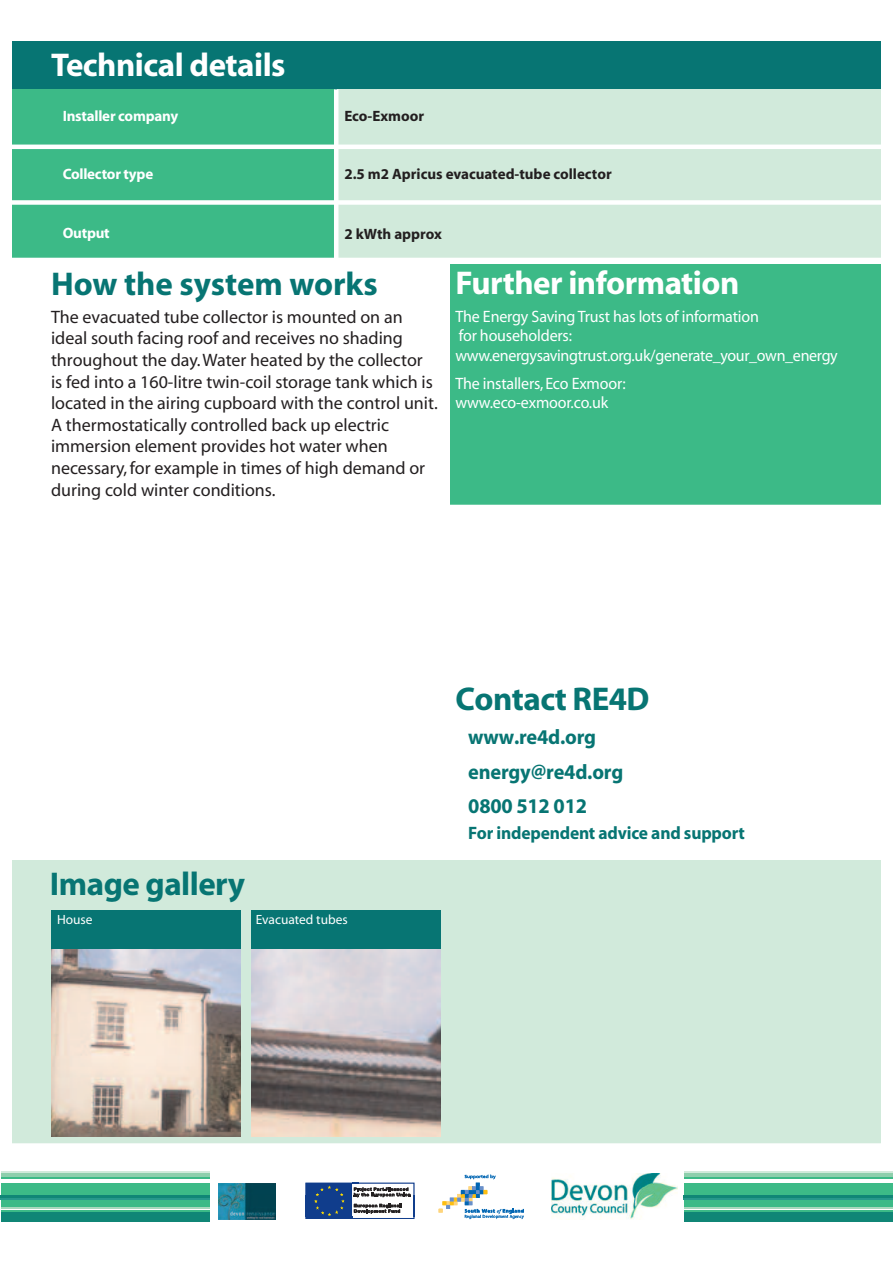
<style>
.page{position:relative;width:893px;height:1263px;background:#fff}
.page>*{position:absolute;margin:0;border:0;box-sizing:border-box;transform-origin:0 0}
.t1{font:700 33px "Myriad";letter-spacing:-.015em;color:#077573}
.t2{font:700 33px "Myriad";letter-spacing:-.015em;color:#fff}
.t3{font:700 21px/34.5px "Myriad";letter-spacing:-.01em;color:#077573}
.t4{font:18px/21.6px "Myriad";color:#231f20}
.t5{font:700 18px "Myriad";letter-spacing:-.01em;color:#077573}
.t6{font:16.5px/19.5px "Myriad";letter-spacing:-.01em;color:#fff}
.t7{font:700 15px "Myriad";color:#231f20}
.t8{font:700 15px "Myriad";letter-spacing:-.015em;color:#fff}
.t9{font:13.5px "Myriad";color:#fff}
</style>
<div class="page">
<div style="left:450px;top:265px;width:432px;height:250px;background:#3cba87"></div>
<div style="left:1px;top:1194px;width:209px;height:28px;background:#108676"></div>
<div style="left:1px;top:1172px;width:209px;height:40px;background:#3cba87"></div>
<svg style="left:1px;top:1172px;width:209px;height:4px"></svg>
<hr style="left:1px;top:1171px;width:209px;height:1px;background:#d1eadb">
<hr style="left:1px;top:1178px;width:209px;height:4px;background:#fff">
<hr style="left:1px;top:1177px;width:209px;height:2px;background:#3cba87">
<svg style="left:1px;top:1195px;width:209px;height:4px"></svg>
<hr style="left:1px;top:1199px;width:209px;height:1px;background:#27988b">
<hr style="left:1px;top:1207px;width:209px;height:2px;background:#fff">
<hr style="left:1px;top:1207px;width:209px;height:1px;background:#a8d8bd">
<div style="left:684px;top:1194px;width:209px;height:28px;background:#108676"></div>
<div style="left:684px;top:1172px;width:209px;height:40px;background:#3cba87"></div>
<svg style="left:684px;top:1172px;width:209px;height:4px"></svg>
<hr style="left:684px;top:1171px;width:209px;height:1px;background:#d1eadb">
<hr style="left:684px;top:1178px;width:209px;height:4px;background:#fff">
<hr style="left:684px;top:1177px;width:209px;height:2px;background:#3cba87">
<svg style="left:684px;top:1195px;width:209px;height:4px"></svg>
<hr style="left:684px;top:1199px;width:209px;height:1px;background:#27988b">
<hr style="left:684px;top:1207px;width:209px;height:2px;background:#fff">
<hr style="left:684px;top:1207px;width:209px;height:1px;background:#a8d8bd">
<div style="left:1px;top:41px;width:881px;height:49px;background:#077573"></div>
<div style="left:0;top:861px;width:893px;height:292px;background:#d1eadb"></div>
<div style="left:51px;top:910px;width:189px;height:42px;background:#077573"></div>
<div style="left:251px;top:910px;width:190px;height:42px;background:#077573"></div>
<img style="left:51px;top:949px;width:189px;height:187px">
<img style="left:251px;top:949px;width:190px;height:187px">
<img style="left:551px;top:1173px;width:127px;height:46px">
<img style="left:219px;top:1183px;width:57px;height:36px">
<div style="left:306px;top:1183px;width:46px;height:35px;background:#103d8c"></div>
<img style="left:306px;top:1218px;width:46px;height:1px">
<svg style="left:314px;top:1185px;width:31px;height:31px"></svg>
<svg style="left:352px;top:1183px;width:63px;height:36px"></svg>
<svg style="left:439px;top:1174px;width:85px;height:45px"></svg>
<img style="left:442px;top:1195px;width:34px;height:10px">
<img style="left:446px;top:1195px;width:26px;height:14px">
<div style="left:10px;top:89px;width:325px;height:56px;background:#3cba87"></div>
<div style="left:337px;top:89px;width:546px;height:56px;background:#d1eadb"></div>
<div style="left:10px;top:147px;width:325px;height:55px;background:#3cba87"></div>
<div style="left:337px;top:147px;width:546px;height:55px;background:#d1eadb"></div>
<div style="left:10px;top:204px;width:325px;height:55px;background:#3cba87"></div>
<div style="left:337px;top:204px;width:546px;height:55px;background:#d1eadb"></div>
<hr style="left:0;top:145px;width:886px;height:4px;background:#fff">
<div style="left:0;top:200px;width:886px;height:5px;background:#fff"></div>
<hr style="left:0;top:258px;width:886px;height:4px;background:#fff">
<hr style="left:334px;top:89px;width:4px;height:172px;background:#fff">
<div style="left:447px;top:505px;width:446px;height:12px;background:#fff"></div>
<div style="left:0;top:0;width:893px;height:1155px;border:12px solid #fff"></div>
<h1 class="t2" style="left:51px;top:52px;width:236px">Technical details</h1>
<p class="t8" style="left:63px;top:110px;width:117px">Installer company</p>
<p class="t7" style="left:344px;top:111px;width:81px">Eco-Exmoor</p>
<p class="t8" style="left:63px;top:169px;width:92px">Collector type</p>
<p class="t7" style="left:344px;top:168px;width:269px">2.5 m2 Apricus evacuated-tube collector</p>
<p class="t8" style="left:63px;top:227px;width:49px">Output</p>
<p class="t7" style="left:344px;top:228px;width:99px">2 kWth approx</p>
<h1 class="t1" style="left:51px;top:272px;width:328px">How the system works</h1>
<p class="t4" style="left:51px;top:307px;width:388px">The evacuated tube collector is mounted on an ideal south facing roof and receives no shading throughout the day.Water heated by the collector is fed into a 160-litre twin-coil storage tank which is located in the airing cupboard with the control unit.<br>A thermostatically controlled back up electric immersion element provides hot water when necessary,for example in times of high demand or during cold winter conditions.</p>
<h1 class="t2" style="left:455px;top:270px;width:285px">Further information</h1>
<p class="t6" style="left:455px;top:308px;width:384px">The Energy Saving Trust has lots of information<br>for householders: www.energysavingtrust.org.uk/generate_your_own_energy</p>
<p class="t6" style="left:455px;top:375px;width:172px">The installers, Eco Exmoor: www.eco-exmoor.co.uk</p>
<h1 class="t1" style="left:50px;top:871px;width:197px">Image gallery</h1>
<p class="t9" style="left:57px;top:914px;width:37px">House</p>
<p class="t9" style="left:256px;top:914px;width:94px">Evacuated tubes</p>
<h1 class="t1" style="left:455px;top:686px;width:196px">Contact RE4D</h1>
<p class="t3" style="left:468px;top:722px;width:157px">www.re4d.org energy@re4d.org<br>0800 512 012</p>
<p class="t5" style="left:468px;top:826px;width:278px">For independent advice and support</p>
</div>
